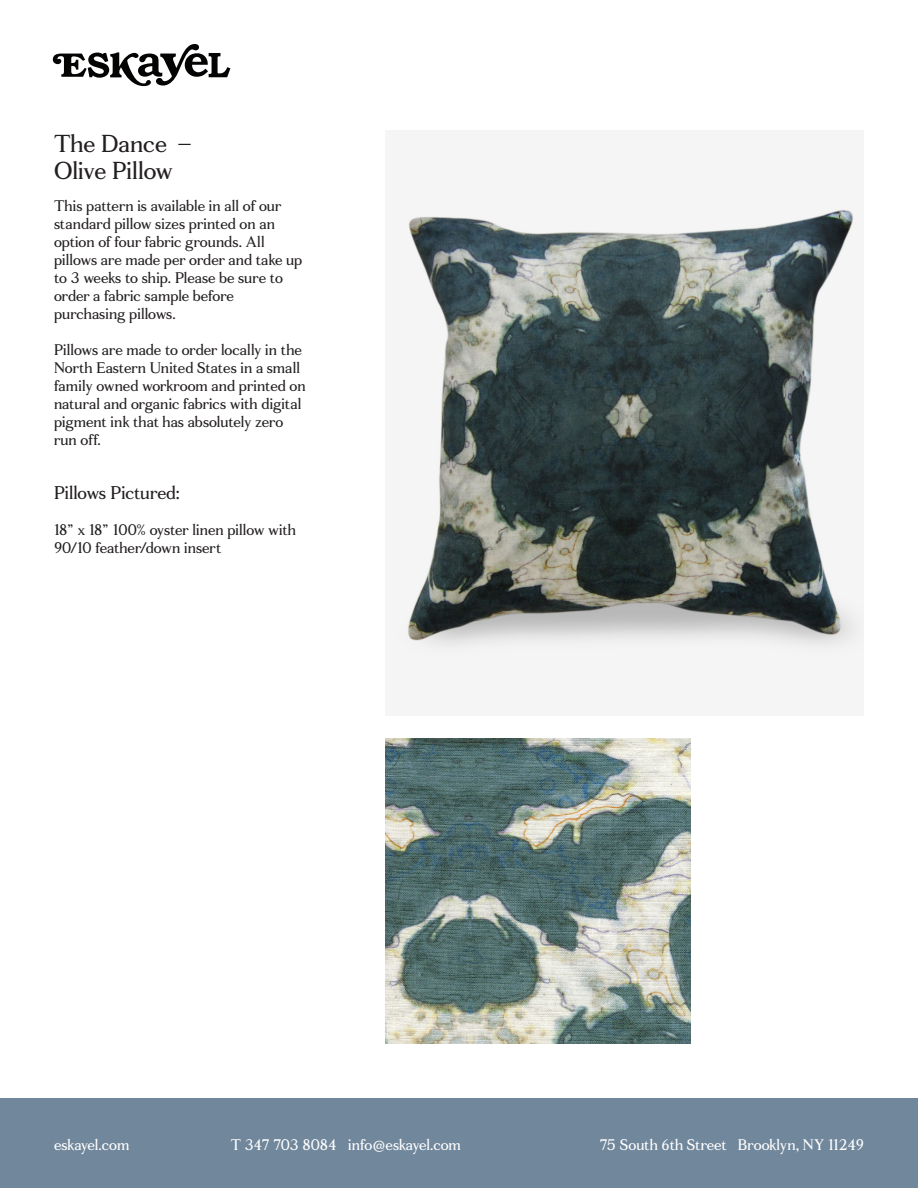
<style>
.page{position:relative;width:918px;height:1188px;background:#fff}
.page>*{position:absolute;margin:0;border:0;box-sizing:border-box;transform-origin:0 0}
.HED{font:24px "Fortescue";color:#231f20}
.COPY{font:18px "Fortescue";color:#231f20}
.COPY-2{font:15px/18px "Fortescue";color:#231f20}
.t1{font:15px "Fortescue";letter-spacing:-.005em;color:#fff}
</style>
<div class="page">
<div style="left:0;top:1098px;width:918px;height:90px;background:#71879c"></div>
<svg style="left:53px;top:44px;width:177px;height:42px"></svg>
<img style="left:397px;top:208px;width:467px;height:449px">
<img style="left:386px;top:739px;width:304px;height:304px">
<p class="HED" style="left:54px;top:128px;width:138px">The Dance –</p>
<p class="HED" style="left:54px;top:155px;width:120px">Olive Pillow</p>
<p class="COPY-2" style="left:54px;top:197px;width:229px">This pattern is available in all of our standard pillow sizes printed on an</p>
<p class="COPY-2" style="left:54px;top:233px;width:212px">option of four fabric grounds. All</p>
<p class="COPY-2" style="left:54px;top:251px;width:250px">pillows are made per order and take up to 3 weeks to ship. Please be sure to</p>
<p class="COPY-2" style="left:54px;top:287px;width:181px">order a fabric sample before</p>
<p class="COPY-2" style="left:54px;top:305px;width:124px">purchasing pillows.</p>
<p class="COPY-2" style="left:54px;top:341px;width:253px">Pillows are made to order locally in the North Eastern United States in a small family owned workroom and printed on natural and organic fabrics with digital pigment ink that has absolutely zero run off.</p>
<p class="COPY" style="left:54px;top:482px;width:128px">Pillows Pictured:</p>
<p class="COPY-2" style="left:54px;top:521px;width:244px">18” x 18” 100% oyster linen pillow with<br>90/10 feather/down insert</p>
<p class="t1" style="left:54px;top:1136px;width:77px">eskayel.com</p>
<p class="t1" style="left:231px;top:1136px;width:232px">T 347 703 8084 info@eskayel.com</p>
<p class="t1" style="left:599px;top:1136px;width:266px">75 South 6th Street Brooklyn, NY 11249</p>
</div>
